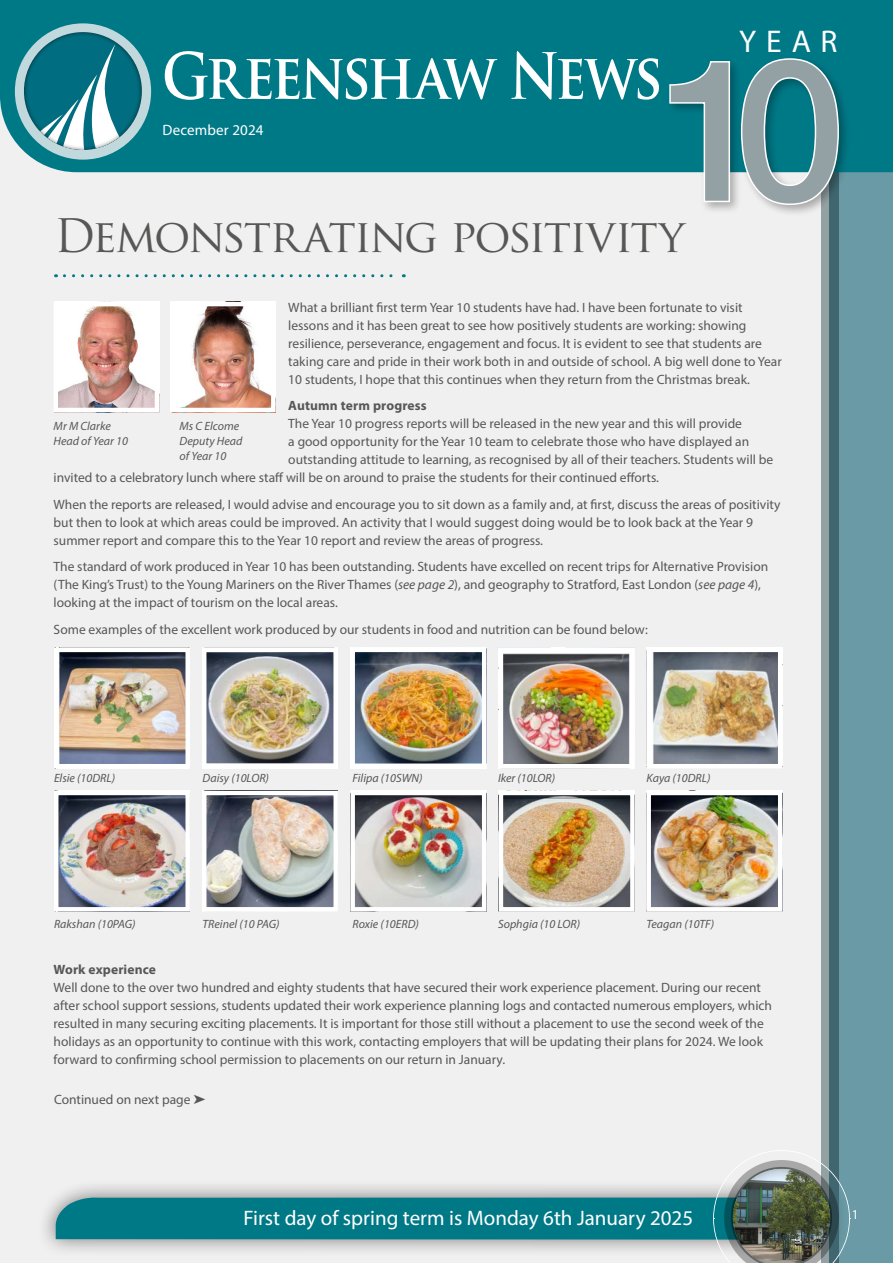
<style>
.page{position:relative;width:893px;height:1263px;background:#f0f0f1}
.page>*{position:absolute;margin:0;border:0;box-sizing:border-box;transform-origin:0 0}
.t1{font:700 62.1px "Trajan Pro";letter-spacing:-.06em;color:#fff;scale:.87 1}
.t2{font:45px "Trajan Pro";letter-spacing:-.045em;color:#575756}
.t3{font:31.5px "Myriad Pro";color:#fff}
.t4{font:21px "Myriad Pro";color:#fff}
.t5{font:15px "Myriad Pro";letter-spacing:.01em;color:#fff}
.t6{font:13.5px/18px "Myriad Pro";color:#575756}
.t7{font:700 13.5px "Myriad Pro";letter-spacing:.01em;color:#575756}
.t8{font:13.5px "Myriad Pro";color:#fff}
.t9{font:italic 12px/15px "Myriad Pro";color:#575756}
.s1{font-style:italic}
</style>
<div class="page">
<div style="left:37px;top:1178px;width:811px;height:80px;background:#000;opacity:.5"></div>
<div style="left:822px;top:6px;width:17px;height:1257px;background:#93a1a4"></div>
<svg style="left:829px;top:172px;width:64px;height:1091px;background:#5f8e99"></svg>
<div style="left:0;top:0;width:893px;height:172px;background:#007987"></div>
<svg style="left:15px;top:23px;width:136px;height:137px"></svg>
<div style="left:11px;top:21px;width:144px;height:130px;background:#000;opacity:.75"></div>
<svg style="left:64px;top:274px;width:340px;height:3px"></svg>
<svg style="left:56px;top:1150px;width:794px;height:113px"></svg>
<div style="left:719px;top:1158px;width:123px;height:105px;background:#000;opacity:.4"></div>
<div style="left:665px;top:54px;width:186px;height:164px;background:#000;opacity:.3"></div>
<svg style="left:668px;top:58px;width:172px;height:148px"></svg>
<img style="left:59px;top:307px;width:95px;height:100px">
<div style="left:54px;top:302px;width:105px;height:110px;border:4px solid #fff"></div>
<img style="left:175px;top:307px;width:96px;height:100px">
<div style="left:170px;top:302px;width:106px;height:110px;border:4px solid #fff"></div>
<img style="left:59px;top:653px;width:126px;height:110px">
<div style="left:54px;top:648px;width:136px;height:120px;border:4px solid #fff"></div>
<img style="left:59px;top:796px;width:126px;height:110px">
<div style="left:54px;top:791px;width:136px;height:120px;border:4px solid #fff"></div>
<img style="left:207px;top:653px;width:126px;height:110px">
<div style="left:202px;top:648px;width:136px;height:120px;border:4px solid #fff"></div>
<img style="left:207px;top:796px;width:126px;height:110px">
<div style="left:202px;top:791px;width:136px;height:120px;border:4px solid #fff"></div>
<img style="left:355px;top:653px;width:126px;height:110px">
<div style="left:350px;top:648px;width:136px;height:120px;border:4px solid #fff"></div>
<img style="left:355px;top:796px;width:126px;height:110px">
<div style="left:350px;top:791px;width:136px;height:120px;border:4px solid #fff"></div>
<img style="left:504px;top:653px;width:126px;height:110px">
<div style="left:499px;top:648px;width:136px;height:120px;border:4px solid #fff"></div>
<img style="left:504px;top:796px;width:126px;height:110px">
<div style="left:499px;top:791px;width:136px;height:120px;border:4px solid #fff"></div>
<img style="left:651px;top:653px;width:126px;height:110px">
<div style="left:646px;top:648px;width:136px;height:120px;border:4px solid #fff"></div>
<img style="left:651px;top:796px;width:126px;height:110px">
<div style="left:646px;top:791px;width:136px;height:120px;border:4px solid #fff"></div>
<h1 class="t1" style="left:162px;top:38px;width:577px">Greenshaw News</h1>
<p class="t5" style="left:163px;top:120px;width:102px">December 2024</p>
<h2 class="t2" style="left:54px;top:207px;width:632px">Demonstrating positivity</h2>
<h3 class="t3" style="left:739px;top:22px;width:100px">YEAR</h3>
<p class="t6" style="left:288px;top:298px;width:495px">What a brilliant first term Year 10 students have had. I have been fortunate to visit lessons and it has been great to see how positively students are working: showing resilience, perseverance, engagement and focus. It is evident to see that students are taking care and pride in their work both in and outside of school. A big well done to Year 10 students, I hope that this continues when they return from the Christmas break.</p>
<p class="t7" style="left:288px;top:397px;width:140px">Autumn term progress</p>
<p class="t6" style="left:288px;top:415px;width:455px">The Year 10 progress reports will be released in the new year and this will provide</p>
<p class="t6" style="left:288px;top:433px;width:462px">a good opportunity for the Year 10 team to celebrate those who have displayed an</p>
<p class="t6" style="left:288px;top:451px;width:487px">outstanding attitude to learning, as recognised by all of their teachers. Students will be</p>
<p class="t6" style="left:54px;top:469px;width:607px">invited to a celebratory lunch where staff will be on around to praise the students for their continued efforts.</p>
<p class="t6" style="left:54px;top:495px;width:728px">When the reports are released, I would advise and encourage you to sit down as a family and, at first, discuss the areas of positivity but then to look at which areas could be improved. An activity that I would suggest doing would be to look back at the Year 9 summer report and compare this to the Year 10 report and review the areas of progress.</p>
<p class="t6" style="left:54px;top:558px;width:716px">The standard of work produced in Year 10 has been outstanding. Students have excelled on recent trips for Alternative Provision (The King’s Trust) to the Young Mariners on the River Thames (<span class="s1">see page 2</span>), and geography to Stratford, East London (<span class="s1">see page 4</span>), looking at the impact of tourism on the local areas.</p>
<p class="t6" style="left:54px;top:620px;width:596px">Some examples of the excellent work produced by our students in food and nutrition can be found below:</p>
<p class="t9" style="left:54px;top:418px;width:59px">Mr M Clarke</p>
<p class="t9" style="left:180px;top:418px;width:61px">Ms C Elcome</p>
<p class="t9" style="left:54px;top:433px;width:76px">Head of Year 10</p>
<p class="t9" style="left:180px;top:433px;width:64px">Deputy Head of Year 10</p>
<p class="t9" style="left:54px;top:770px;width:63px">Elsie (10DRL)</p>
<p class="t9" style="left:202px;top:770px;width:68px">Daisy (10LOR)</p>
<p class="t9" style="left:352px;top:770px;width:72px">Filipa (10SWN)</p>
<p class="t9" style="left:498px;top:770px;width:59px">Iker (10LOR)</p>
<p class="t9" style="left:646px;top:770px;width:65px">Kaya (10DRL)</p>
<p class="t9" style="left:54px;top:916px;width:83px">Rakshan (10PAG)</p>
<p class="t9" style="left:202px;top:916px;width:79px">TReinel (10 PAG)</p>
<p class="t9" style="left:352px;top:916px;width:68px">Roxie (10ERD)</p>
<p class="t9" style="left:498px;top:916px;width:84px">Sophgia (10 LOR)</p>
<p class="t9" style="left:646px;top:916px;width:69px">Teagan (10TF)</p>
<p class="t7" style="left:54px;top:961px;width:104px">Work experience</p>
<p class="t6" style="left:54px;top:978px;width:720px">Well done to the over two hundred and eighty students that have secured their work experience placement. During our recent after school support sessions, students updated their work experience planning logs and contacted numerous employers, which resulted in many securing exciting placements. It is important for those still without a placement to use the second week of the holidays as an opportunity to continue with this work, contacting employers that will be updating their plans for 2024. We look forward to confirming school permission to placements on our return in January.</p>
<p class="t6" style="left:54px;top:1091px;width:153px">Continued on next page ➤</p>
<h3 class="t4" style="left:243px;top:1205px;width:451px">First day of spring term is Monday 6th January 2025</h3>
<p class="t8" style="left:852px;top:1206px;width:8px">1</p>
</div>
